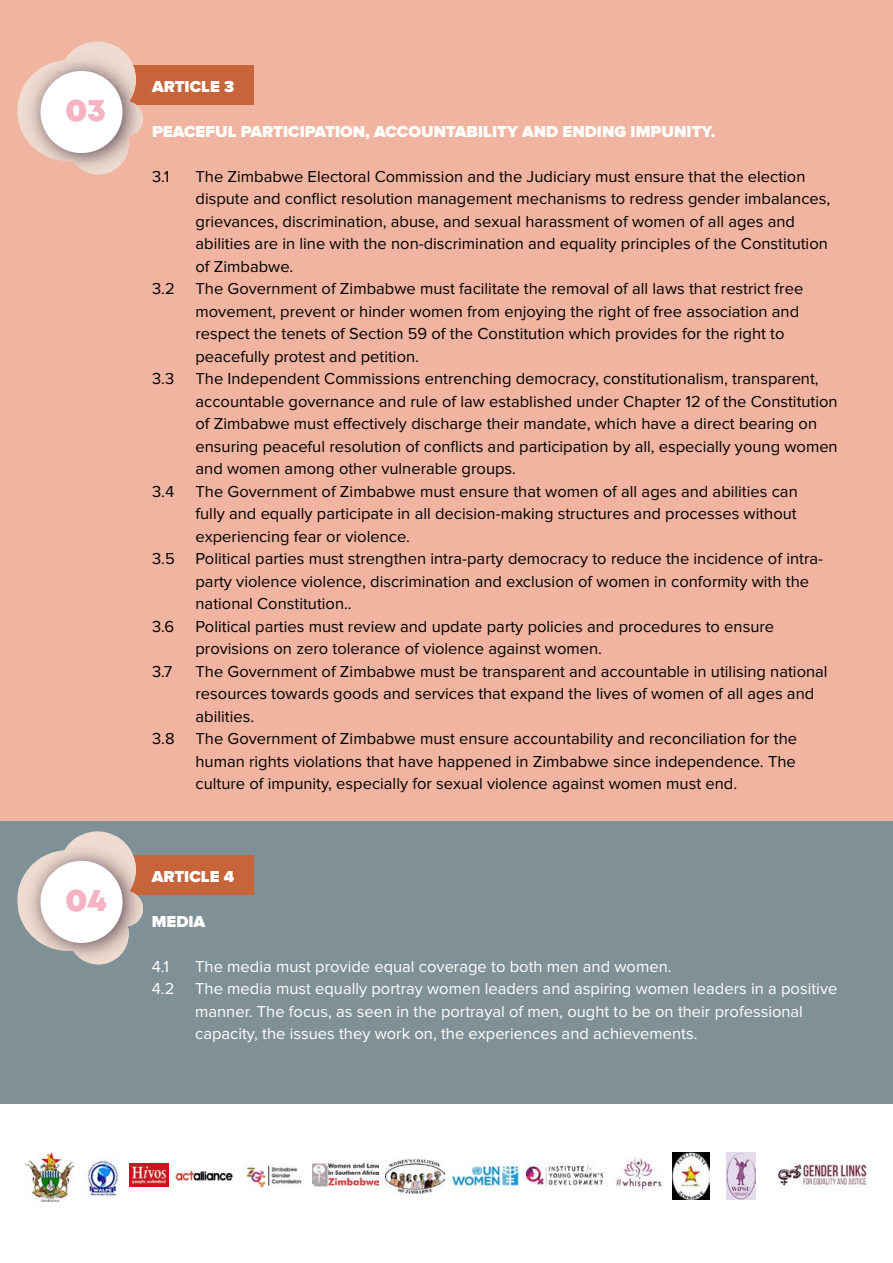
<style>
.page{position:relative;width:893px;height:1263px;background:#fff}
.page>*{position:absolute;margin:0;border:0;box-sizing:border-box;transform-origin:0 0}
.t1{font:900 31.5px "Mont";color:#f6b3c4}
.t2{font:16.5px/22.5px "Proxima Nova";color:#000}
.t3{font:16.5px/22.5px "Proxima Nova";color:#fff}
.t4{font:900 16.5px "Proxima Nova";color:#fff}
</style>
<div class="page">
<div style="left:0;top:0;width:893px;height:821px;background:#f0b4a0"></div>
<div style="left:113px;top:66px;width:140px;height:39px;background:#c76439"></div>
<div style="left:59px;top:41px;width:77px;height:77px;background:#eddbd0;border-radius:50%"></div>
<img style="left:65px;top:47px;width:71px;height:54px">
<img style="left:18px;top:60px;width:99px;height:101px">
<img style="left:122px;top:101px;width:21px;height:35px">
<img style="left:68px;top:114px;width:61px;height:60px">
<div style="left:40px;top:71px;width:83px;height:82px;background:#fff;border-radius:50%"></div>
<div style="left:0;top:821px;width:893px;height:283px;background:#7f9096"></div>
<div style="left:113px;top:856px;width:140px;height:39px;background:#c76439"></div>
<div style="left:59px;top:831px;width:77px;height:77px;background:#eddbd0;border-radius:50%"></div>
<img style="left:64px;top:837px;width:72px;height:54px">
<img style="left:18px;top:850px;width:99px;height:101px">
<img style="left:122px;top:891px;width:21px;height:35px">
<img style="left:68px;top:903px;width:61px;height:61px">
<div style="left:40px;top:861px;width:83px;height:82px;background:#fff;border-radius:50%"></div>
<img style="left:525px;top:1163px;width:82px;height:24px">
<img style="left:175px;top:1170px;width:58px;height:11px">
<img style="left:129px;top:1164px;width:40px;height:22px">
<img style="left:240px;top:1165px;width:62px;height:22px">
<img style="left:313px;top:1163px;width:65px;height:24px">
<img style="left:726px;top:1152px;width:30px;height:48px">
<img style="left:386px;top:1158px;width:58px;height:36px">
<img style="left:451px;top:1158px;width:68px;height:33px">
<img style="left:672px;top:1152px;width:38px;height:48px">
<img style="left:615px;top:1157px;width:47px;height:33px">
<img style="left:25px;top:1154px;width:48px;height:48px">
<img style="left:84px;top:1158px;width:35px;height:40px">
<img style="left:777px;top:1163px;width:91px;height:23px">
<h1 class="t1" style="left:66px;top:98px;width:42px">03</h1>
<h1 class="t1" style="left:66px;top:888px;width:43px">04</h1>
<p class="t4" style="left:152px;top:79px;width:84px">ARTICLE 3</p>
<p class="t4" style="left:152px;top:124px;width:565px">PEACEFUL PARTICIPATION, ACCOUNTABILITY AND ENDING IMPUNITY.</p>
<p class="t2" style="left:152px;top:166px;width:19px">3.1</p>
<p class="t2" style="left:196px;top:166px;width:636px">The Zimbabwe Electoral Commission and the Judiciary must ensure that the election dispute and conflict resolution management mechanisms to redress gender imbalances, grievances, discrimination, abuse, and sexual harassment of women of all ages and abilities are in line with the non-discrimination and equality principles of the Constitution of Zimbabwe.</p>
<p class="t2" style="left:152px;top:278px;width:24px">3.2</p>
<p class="t2" style="left:196px;top:278px;width:609px">The Government of Zimbabwe must facilitate the removal of all laws that restrict free movement, prevent or hinder women from enjoying the right of free association and respect the tenets of Section 59 of the Constitution which provides for the right to peacefully protest and petition.</p>
<p class="t2" style="left:152px;top:368px;width:24px">3.3</p>
<p class="t2" style="left:196px;top:368px;width:644px">The Independent Commissions entrenching democracy, constitutionalism, transparent, accountable governance and rule of law established under Chapter 12 of the Constitution of Zimbabwe must effectively discharge their mandate, which have a direct bearing on ensuring peaceful resolution of conflicts and participation by all, especially young women and women among other vulnerable groups.</p>
<p class="t2" style="left:152px;top:481px;width:24px">3.4</p>
<p class="t2" style="left:196px;top:481px;width:604px;text-align:justify">The Government of Zimbabwe must ensure that women of all ages and abilities can fully and equally participate in all decision-making structures and processes without experiencing fear or violence.</p>
<p class="t2" style="left:152px;top:548px;width:24px">3.5</p>
<p class="t2" style="left:196px;top:548px;width:629px">Political parties must strengthen intra-party democracy to reduce the incidence of intra&shy;party violence violence, discrimination and exclusion of women in conformity with the national Constitution..</p>
<p class="t2" style="left:152px;top:616px;width:24px">3.6</p>
<p class="t2" style="left:196px;top:616px;width:580px">Political parties must review and update party policies and procedures to ensure provisions on zero tolerance of violence against women.</p>
<p class="t2" style="left:152px;top:661px;width:22px">3.7</p>
<p class="t2" style="left:196px;top:661px;width:634px">The Government of Zimbabwe must be transparent and accountable in utilising national resources towards goods and services that expand the lives of women of all ages and abilities.</p>
<p class="t2" style="left:152px;top:729px;width:24px">3.8</p>
<p class="t2" style="left:196px;top:729px;width:603px;text-align:justify">The Government of Zimbabwe must ensure accountability and reconciliation for the human rights violations that have happened in Zimbabwe since independence. The culture of impunity, especially for sexual violence against women must end.</p>
<p class="t4" style="left:152px;top:869px;width:84px">ARTICLE 4</p>
<p class="t4" style="left:152px;top:914px;width:55px">MEDIA</p>
<p class="t3" style="left:152px;top:956px;width:19px">4.1</p>
<p class="t3" style="left:195px;top:956px;width:478px">The media must provide equal coverage to both men and women.</p>
<p class="t3" style="left:152px;top:978px;width:24px">4.2</p>
<p class="t3" style="left:195px;top:978px;width:644px">The media must equally portray women leaders and aspiring women leaders in a positive manner. The focus, as seen in the portrayal of men, ought to be on their professional capacity, the issues they work on, the experiences and achievements.</p>
</div>
